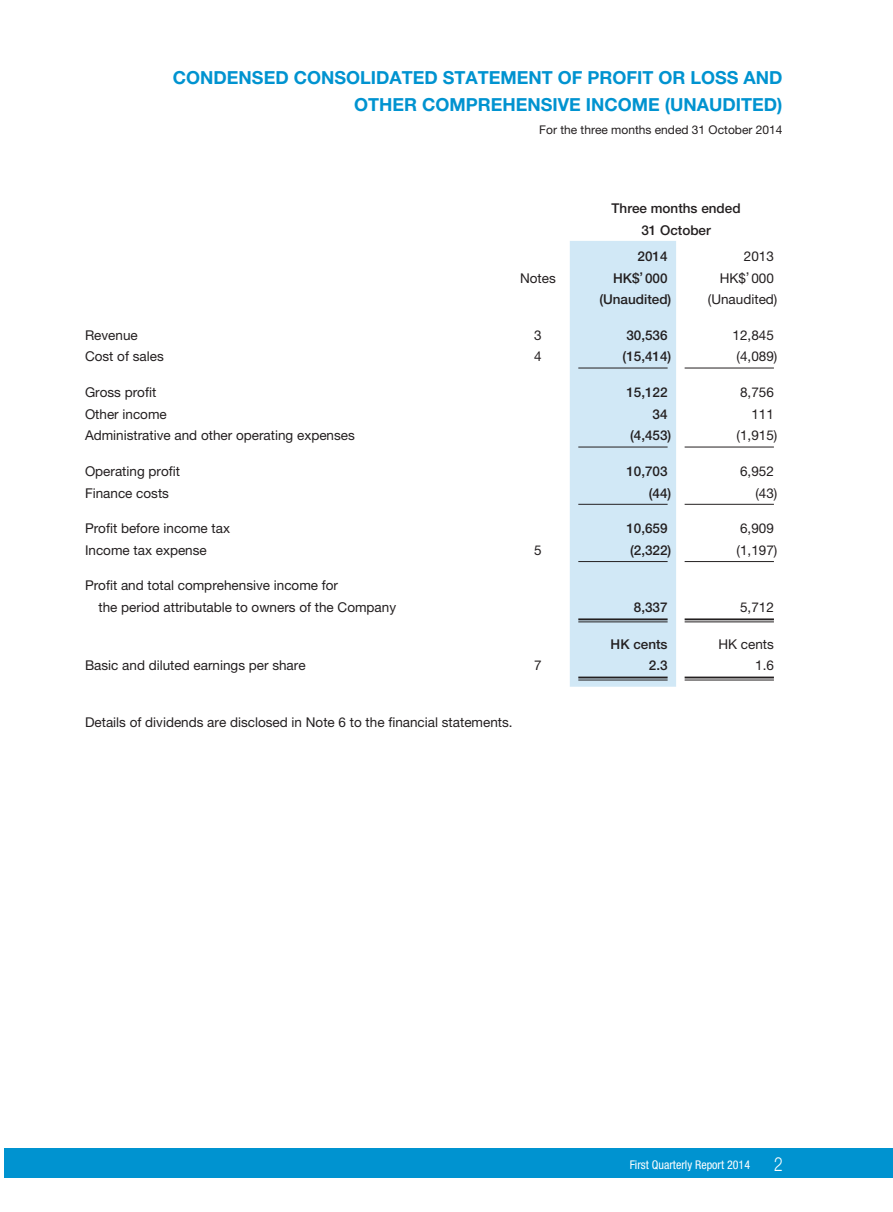
<style>
.page{position:relative;width:893px;height:1212px;background:#fff}
.page>*{position:absolute;margin:0;border:0;box-sizing:border-box;transform-origin:0 0}
.t1{font:700 18px/27px "Helvetica Neue LT Std";color:#0093d0;text-align:right}
._1__內文{font:13.5px "Helvetica Neue LT Std";color:#231f20}
._1__內文-2{font:500 13.5px "Helvetica Neue LT Std";color:#231f20}
.t2{font:12px "Helvetica Neue LT Std";color:#231f20}
.t3{font:condensed 12px "Helvetica Neue LT Std";color:#fff}
.s1{font-weight:300;font-stretch:normal;font-size:19.5px}
</style>
<div class="page">
<div style="left:4px;top:1148px;width:889px;height:30px;background:#0093d0"></div>
<div style="left:570px;top:241px;width:106px;height:446px;background:#d1e8f6"></div>
<hr style="left:578px;top:368px;width:90px;height:1px;background:#231f20">
<hr style="left:685px;top:368px;width:89px;height:1px;background:#231f20">
<hr style="left:578px;top:447px;width:90px;height:1px;background:#231f20">
<hr style="left:685px;top:447px;width:89px;height:1px;background:#231f20">
<hr style="left:578px;top:504px;width:90px;height:1px;background:#231f20">
<hr style="left:685px;top:504px;width:89px;height:1px;background:#231f20">
<hr style="left:578px;top:561px;width:90px;height:1px;background:#231f20">
<hr style="left:685px;top:561px;width:89px;height:1px;background:#231f20">
<hr style="left:578px;top:618px;width:90px;height:2px;background:#231f20">
<hr style="left:578px;top:621px;width:90px;height:1px;background:#231f20">
<hr style="left:685px;top:618px;width:89px;height:2px;background:#231f20">
<hr style="left:685px;top:621px;width:89px;height:1px;background:#231f20">
<hr style="left:578px;top:676px;width:90px;height:2px;background:#231f20">
<hr style="left:578px;top:680px;width:90px;height:1px;background:#231f20">
<hr style="left:685px;top:676px;width:89px;height:2px;background:#231f20">
<hr style="left:685px;top:680px;width:89px;height:1px;background:#231f20">
<h1 class="t1" style="left:173px;top:64px;width:611px">CONDENSED CONSOLIDATED STATEMENT OF PROFIT OR LOSS AND<br>OTHER COMPREHENSIVE INCOME (UNAUDITED)</h1>
<p class="t2" style="left:539px;top:122px;width:245px">For the three months ended 31 October 2014</p>
<p class="_1__內文-2" style="left:612px;top:200px;width:131px">Three months ended</p>
<p class="_1__內文-2" style="left:641px;top:222px;width:71px">31 October</p>
<p class="_1__內文-2" style="left:638px;top:248px;width:32px">2014</p>
<p class="_1__內文" style="left:744px;top:248px;width:32px">2013</p>
<p class="_1__內文" style="left:520px;top:270px;width:37px">Notes</p>
<p class="_1__內文-2" style="left:613px;top:270px;width:56px">HK$’000</p>
<p class="_1__內文" style="left:720px;top:270px;width:56px">HK$’000</p>
<p class="_1__內文-2" style="left:599px;top:292px;width:74px">(Unaudited)</p>
<p class="_1__內文" style="left:708px;top:292px;width:71px">(Unaudited)</p>
<p class="_1__內文" style="left:85px;top:327px;width:54px">Revenue</p>
<p class="_1__內文" style="left:534px;top:327px;width:9px">3</p>
<p class="_1__內文-2" style="left:626px;top:327px;width:43px">30,536</p>
<p class="_1__內文" style="left:733px;top:327px;width:43px">12,845</p>
<p class="_1__內文" style="left:85px;top:349px;width:80px">Cost of sales</p>
<p class="_1__內文" style="left:534px;top:349px;width:9px">4</p>
<p class="_1__內文-2" style="left:623px;top:349px;width:50px">(15,414)</p>
<p class="_1__內文" style="left:737px;top:349px;width:42px">(4,089)</p>
<p class="_1__內文" style="left:85px;top:384px;width:73px">Gross profit</p>
<p class="_1__內文-2" style="left:626px;top:384px;width:43px">15,122</p>
<p class="_1__內文" style="left:740px;top:384px;width:35px">8,756</p>
<p class="_1__內文" style="left:85px;top:406px;width:83px">Other income</p>
<p class="_1__內文-2" style="left:653px;top:406px;width:17px">34</p>
<p class="_1__內文" style="left:751px;top:406px;width:24px">111</p>
<p class="_1__內文" style="left:85px;top:428px;width:271px">Administrative and other operating expenses</p>
<p class="_1__內文-2" style="left:630px;top:428px;width:43px">(4,453)</p>
<p class="_1__內文" style="left:737px;top:428px;width:42px">(1,915)</p>
<p class="_1__內文" style="left:85px;top:463px;width:97px">Operating profit</p>
<p class="_1__內文-2" style="left:626px;top:463px;width:43px">10,703</p>
<p class="_1__內文" style="left:740px;top:463px;width:35px">6,952</p>
<p class="_1__內文" style="left:85px;top:485px;width:86px">Finance costs</p>
<p class="_1__內文-2" style="left:649px;top:485px;width:24px">(44)</p>
<p class="_1__內文" style="left:755px;top:485px;width:24px">(43)</p>
<p class="_1__內文" style="left:85px;top:520px;width:147px">Profit before income tax</p>
<p class="_1__內文-2" style="left:626px;top:520px;width:43px">10,659</p>
<p class="_1__內文" style="left:740px;top:520px;width:35px">6,909</p>
<p class="_1__內文" style="left:85px;top:542px;width:123px">Income tax expense</p>
<p class="_1__內文" style="left:534px;top:542px;width:9px">5</p>
<p class="_1__內文-2" style="left:630px;top:542px;width:43px">(2,322)</p>
<p class="_1__內文" style="left:737px;top:542px;width:42px">(1,197)</p>
<p class="_1__內文" style="left:85px;top:578px;width:255px">Profit and total comprehensive income for</p>
<p class="_1__內文" style="left:99px;top:599px;width:299px">the period attributable to owners of the Company</p>
<p class="_1__內文-2" style="left:634px;top:599px;width:35px">8,337</p>
<p class="_1__內文" style="left:740px;top:599px;width:35px">5,712</p>
<p class="_1__內文" style="left:85px;top:657px;width:222px">Basic and diluted earnings per share</p>
<p class="_1__內文" style="left:534px;top:657px;width:9px">7</p>
<p class="_1__內文" style="left:85px;top:714px;width:429px">Details of dividends are disclosed in Note 6 to the financial statements.</p>
<p class="_1__內文-2" style="left:611px;top:636px;width:59px">HK cents</p>
<p class="_1__內文-2" style="left:649px;top:657px;width:20px">2.3</p>
<p class="_1__內文" style="left:718px;top:636px;width:57px">HK cents</p>
<p class="_1__內文" style="left:755px;top:657px;width:20px">1.6</p>
<p class="t3" style="left:630px;top:1157px;width:154px">First Quarterly Report 2014 <span class="s1">2</span></p>
</div>
